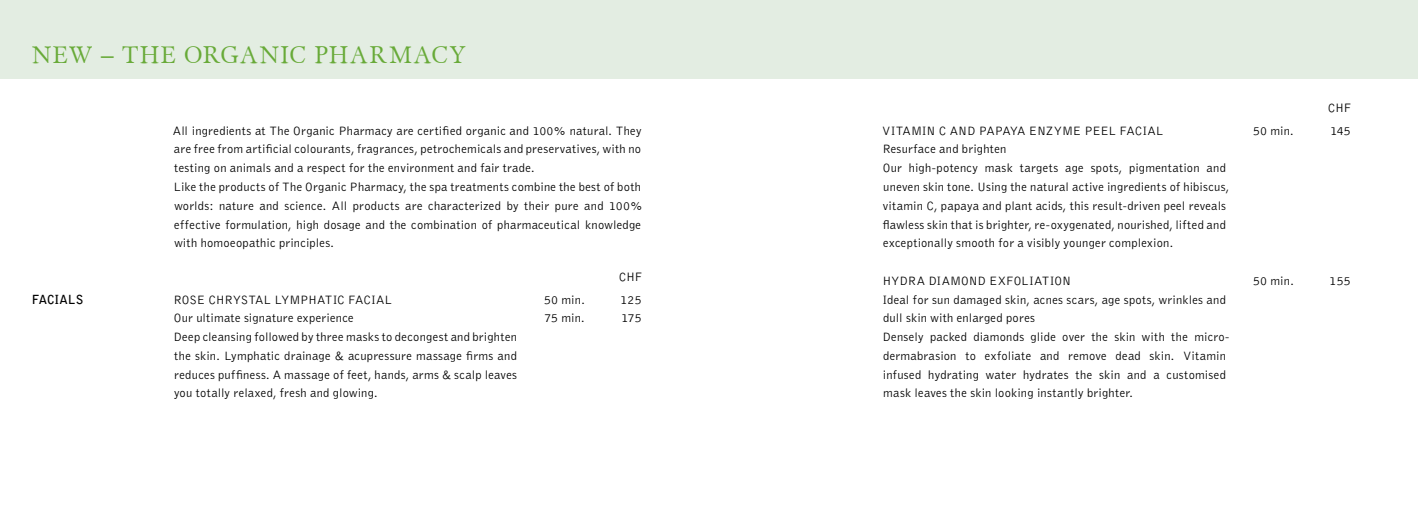
<style>
.page{position:relative;width:1418px;height:525px;background:#fff}
.page>*{position:absolute;margin:0;border:0;box-sizing:border-box;transform-origin:0 0}
.t1{font:25px "Miramar";letter-spacing:.05em;color:#68aa38}
.t2{font:300 12.5px/18.8px "Bell Gothic Std";letter-spacing:.02em;color:#000}
.t3{font:300 12.5px "Bell Gothic Std";letter-spacing:-.02em;color:#000}
.t4{font:300 12.5px "Bell Gothic Std";letter-spacing:-.015em;color:#000}
.t5{font:300 12.5px "Bell Gothic Std";color:#000}
.t6{font:700 12.5px "Bell Gothic Std";color:#000}
.t7{font:300 12.5px "Bell Gothic";letter-spacing:-.02em;color:#000}
</style>
<div class="page">
<div style="left:0;top:0;width:1417px;height:78px;background:#e3ede2"></div>
<h1 class="t1" style="left:32px;top:41px;width:436px">NEW – THE ORGANIC PHARMACY</h1>
<p class="t2" style="left:173px;top:121px;width:471px">All ingredients at The Organic Pharmacy are certified organic and 100% natural. They are free from artificial colourants, fragrances, petrochemicals and preservatives, with no testing on animals and a respect for the environment and fair trade.<br>Like the products of The Organic Pharmacy, the spa treatments combine the best of both worlds: nature and science. All products are characterized by their pure and 100% effective formulation, high dosage and the combination of pharmaceutical knowledge with homoeopathic principles.</p>
<p class="t6" style="left:32px;top:291px;width:53px">FACIALS</p>
<p class="t7" style="left:619px;top:270px;width:25px">CHF</p>
<p class="t4" style="left:173px;top:292px;width:220px">ROSE CHRYSTAL LYMPHATIC FACIAL</p>
<p class="t2" style="left:544px;top:290px;width:42px">50 min.</p>
<p class="t2" style="left:620px;top:290px;width:23px">125</p>
<p class="t2" style="left:174px;top:309px;width:181px">Our ultimate signature experience</p>
<p class="t2" style="left:544px;top:309px;width:42px">75 min.</p>
<p class="t2" style="left:621px;top:309px;width:22px">175</p>
<p class="t2" style="left:173px;top:328px;width:345px;text-align:justify">Deep cleansing followed by three masks to decongest and brighten the skin. Lymphatic drainage &amp; acupressure massage firms and reduces puffiness. A massage of feet, hands, arms &amp; scalp leaves you totally relaxed, fresh and glowing.</p>
<p class="t7" style="left:1327px;top:101px;width:25px">CHF</p>
<p class="t3" style="left:882px;top:124px;width:283px">VITAMIN C AND PAPAYA ENZYME PEEL FACIAL</p>
<p class="t2" style="left:1253px;top:121px;width:42px">50 min.</p>
<p class="t2" style="left:1330px;top:121px;width:22px">145</p>
<p class="t2" style="left:882px;top:140px;width:348px">Resurface and brighten<br>Our high-potency mask targets age spots, pigmentation and uneven skin tone. Using the natural active ingredients of hibiscus, vitamin C, papaya and plant acids, this result-driven peel reveals flawless skin that is brighter, re-oxygenated, nourished, lifted and exceptionally smooth for a visibly younger complexion.</p>
<p class="t5" style="left:882px;top:274px;width:190px">HYDRA DIAMOND EXFOLIATION</p>
<p class="t2" style="left:1253px;top:271px;width:42px">50 min.</p>
<p class="t2" style="left:1329px;top:271px;width:23px">155</p>
<p class="t2" style="left:882px;top:290px;width:347px">Ideal for sun damaged skin, acnes scars, age spots, wrinkles and dull skin with enlarged pores<br>Densely packed diamonds glide over the skin with the micro&shy;dermabrasion to exfoliate and remove dead skin. Vitamin infused hydrating water hydrates the skin and a customised mask leaves the skin looking instantly brighter.</p>
</div>
